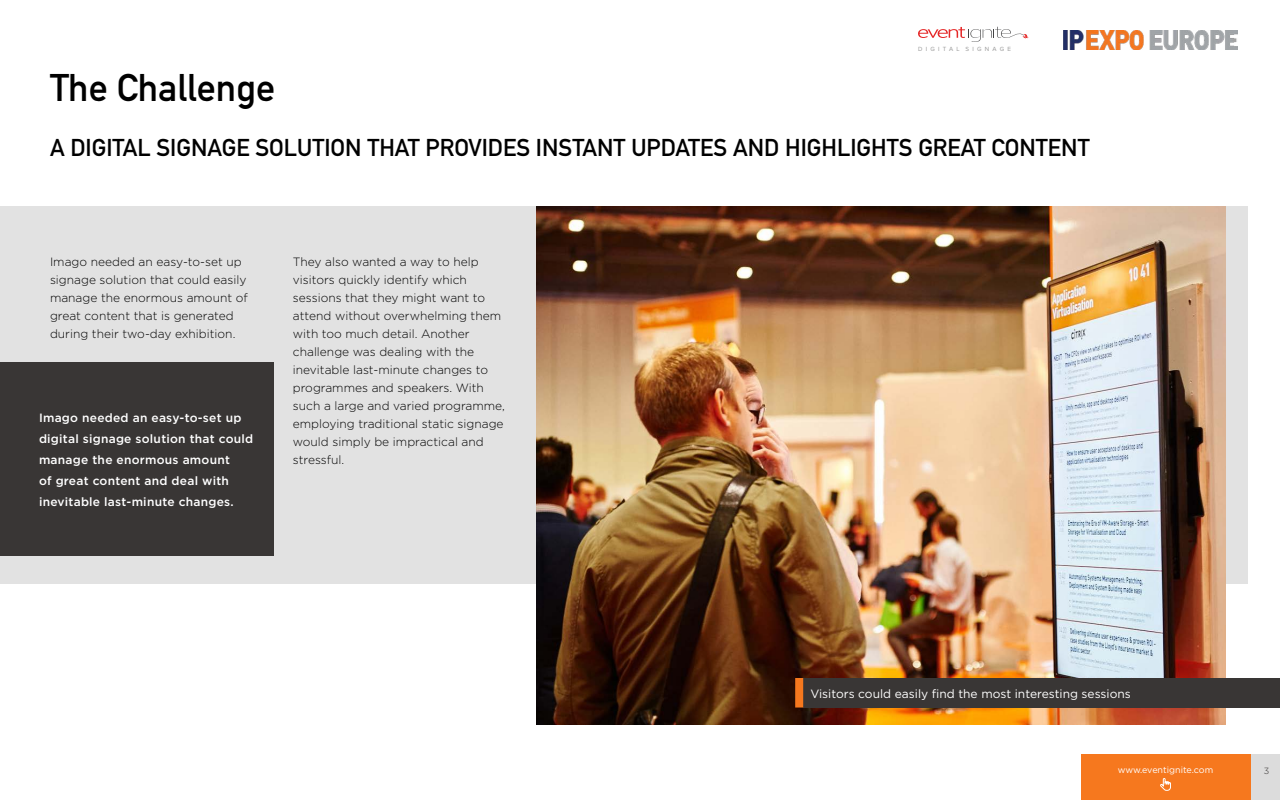
<style>
.page{position:relative;width:1280px;height:800px;background:#fff}
.page>*{position:absolute;margin:0;border:0;box-sizing:border-box;transform-origin:0 0}
.t1{font:38px "DIN Mittelschrift Std";color:#000}
.t2{font:24px "DIN Mittelschrift Std";color:#000}
.t3{font:300 12px/18px "Gotham";color:#000}
.t4{font:500 12px/21px "Gotham";letter-spacing:.02em;color:#fff}
.t5{font:12px "Gotham";color:#fff}
.t6{font:9px "Gotham";color:#fff}
.t7{font:300 9px "Gotham";color:#393635}
.t8{font:6.2px "Proxima Nova";letter-spacing:.52em;color:#999}
</style>
<div class="page">
<div style="left:0;top:206px;width:1248px;height:378px;background:#e2e2e2"></div>
<img style="left:537px;top:206px;width:689px;height:519px">
<div style="left:0;top:363px;width:273px;height:193px;background:#393635"></div>
<div style="left:803px;top:678px;width:477px;height:30px;background:#393635"></div>
<div style="left:795px;top:678px;width:8px;height:30px;background:#f6781e"></div>
<div style="left:1081px;top:754px;width:170px;height:46px;background:#f6781e"></div>
<div style="left:1251px;top:754px;width:29px;height:46px;background:#dcdcdc"></div>
<svg style="left:918px;top:27px;width:111px;height:15px"></svg>
<svg style="left:1160px;top:778px;width:11px;height:13px"></svg>
<img style="left:1063px;top:31px;width:174px;height:18px">
<h1 class="t1" style="left:50px;top:66px;width:227px">The Challenge</h1>
<p class="t8" style="left:918px;top:45px;width:94px">DIGITAL SIGNAGE</p>
<h2 class="t2" style="left:50px;top:133px;width:1041px">A DIGITAL SIGNAGE SOLUTION THAT PROVIDES INSTANT UPDATES AND HIGHLIGHTS GREAT CONTENT</h2>
<p class="t3" style="left:50px;top:252px;width:199px">Imago needed an easy-to-set up signage solution that could easily manage the enormous amount of great content that is generated during their two-day exhibition.</p>
<p class="t3" style="left:293px;top:252px;width:214px">They also wanted a way to help visitors quickly identify which sessions that they might want to attend without overwhelming them with too much detail. Another challenge was dealing with the inevitable last-minute changes to programmes and speakers. With such a large and varied programme, employing traditional static signage would simply be impractical and stressful.</p>
<p class="t4" style="left:39px;top:407px;width:216px">Imago needed an easy-to-set up digital signage solution that could manage the enormous amount<br>of great content and deal with inevitable last-minute changes.</p>
<p class="t5" style="left:810px;top:686px;width:322px">Visitors could easily find the most interesting sessions</p>
<p class="t6" style="left:1118px;top:764px;width:97px">www.eventignite.com</p>
<p class="t7" style="left:1264px;top:765px;width:7px">3</p>
</div>
